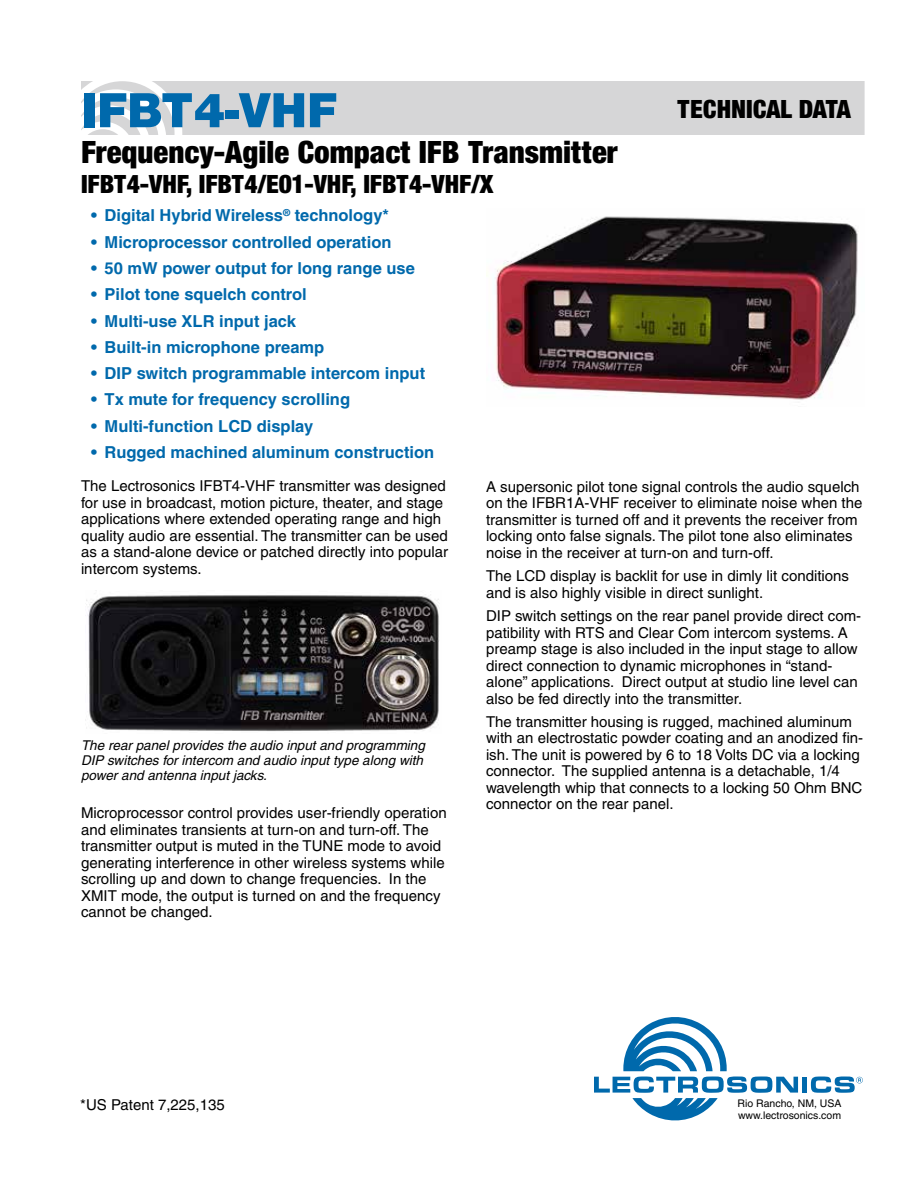
<style>
.page{position:relative;width:918px;height:1188px;background:#fff}
.page>*{position:absolute;margin:0;border:0;box-sizing:border-box;transform-origin:0 0}
.t1{font:900 51px "Sans";color:#0069ac}
.t2{font:900 condensed 33px "Sans";color:#000}
.t3{font:900 condensed 27px "Sans";color:#000}
.t4{font:700 16.5px "Helvetica";color:#0069ac}
.t5{font:15px/16.5px "Helvetica";color:#000}
.t6{font:italic 13.5px/15px "Helvetica";color:#000}
.t7{font:10.5px/12.1px "Helvetica";color:#000}
</style>
<div class="page">
<div style="left:81px;top:81px;width:784px;height:53px;background:#d6d6d7"></div>
<svg style="left:594px;top:1017px;width:204px;height:103px"></svg>
<div style="left:802px;top:1077px;width:5px;height:16px;background:#0069ac"></div>
<svg style="left:811px;top:1077px;width:52px;height:16px"></svg>
<img style="left:86px;top:595px;width:353px;height:136px">
<img style="left:487px;top:216px;width:371px;height:184px">
<h1 class="t1" style="left:81px;top:79px;width:258px">IFBT4-VHF</h1>
<h2 class="t2" style="left:81px;top:132px;width:538px">Frequency-Agile Compact IFB Transmitter</h2>
<h3 class="t3" style="left:81px;top:168px;width:414px">IFBT4-VHF, IFBT4/E01-VHF, IFBT4-VHF/X</h3>
<h3 class="t3" style="left:677px;top:93px;width:176px">TECHNICAL DATA</h3>
<p class="t4" style="left:91px;top:205px;width:299px">• Digital Hybrid Wireless<sup>®</sup> technology*</p>
<p class="t4" style="left:91px;top:232px;width:302px">• Microprocessor controlled operation</p>
<p class="t4" style="left:91px;top:258px;width:325px">• 50 mW power output for long range use</p>
<p class="t4" style="left:91px;top:284px;width:217px">• Pilot tone squelch control</p>
<p class="t4" style="left:91px;top:311px;width:206px">• Multi-use XLR input jack</p>
<p class="t4" style="left:91px;top:337px;width:235px">• Built-in microphone preamp</p>
<p class="t4" style="left:91px;top:363px;width:336px">• DIP switch programmable intercom input</p>
<p class="t4" style="left:91px;top:390px;width:260px">• Tx mute for frequency scrolling</p>
<p class="t4" style="left:91px;top:416px;width:224px">• Multi-function LCD display</p>
<p class="t4" style="left:91px;top:442px;width:345px">• Rugged machined aluminum construction</p>
<p class="t5" style="left:81px;top:478px;width:369px">The Lectrosonics IFBT4-VHF transmitter was designed for use in broadcast, motion picture, theater, and stage applications where extended operating range and high quality audio are essential. The transmitter can be used as a stand-alone device or patched directly into popular intercom systems.</p>
<p class="t6" style="left:81px;top:738px;width:345px">The rear panel provides the audio input and programming<br>DIP switches for intercom and audio input type along with power and antenna input jacks.</p>
<p class="t5" style="left:81px;top:805px;width:367px">Microprocessor control provides user-friendly operation and eliminates transients at turn-on and turn-off. The transmitter output is muted in the TUNE mode to avoid generating interference in other wireless systems while scrolling up and down to change frequencies. In the XMIT mode, the output is turned on and the frequency cannot be changed.</p>
<p class="t5" style="left:486px;top:478px;width:378px">A supersonic pilot tone signal controls the audio squelch on the IFBR1A-VHF receiver to eliminate noise when the transmitter is turned off and it prevents the receiver from locking onto false signals. The pilot tone also eliminates noise in the receiver at turn-on and turn-off.</p>
<p class="t5" style="left:486px;top:568px;width:365px">The LCD display is backlit for use in dimly lit conditions and is also highly visible in direct sunlight.</p>
<p class="t5" style="left:486px;top:608px;width:377px">DIP switch settings on the rear panel provide direct com&shy;patibility with RTS and Clear Com intercom systems. A preamp stage is also included in the input stage to allow direct connection to dynamic microphones in “stand&shy;alone” applications. Direct output at studio line level can also be fed directly into the transmitter.</p>
<p class="t5" style="left:486px;top:713px;width:379px">The transmitter housing is rugged, machined aluminum with an electrostatic powder coating and an anodized fin&shy;ish. The unit is powered by 6 to 18 Volts DC via a locking connector. The supplied antenna is a detachable, 1/4 wavelength whip that connects to a locking 50 Ohm BNC connector on the rear panel.</p>
<p class="t5" style="left:80px;top:1096px;width:146px">*US Patent 7,225,135</p>
<p class="t7" style="left:738px;top:1097px;width:106px">Rio Rancho, NM, USA www.lectrosonics.com</p>
</div>
